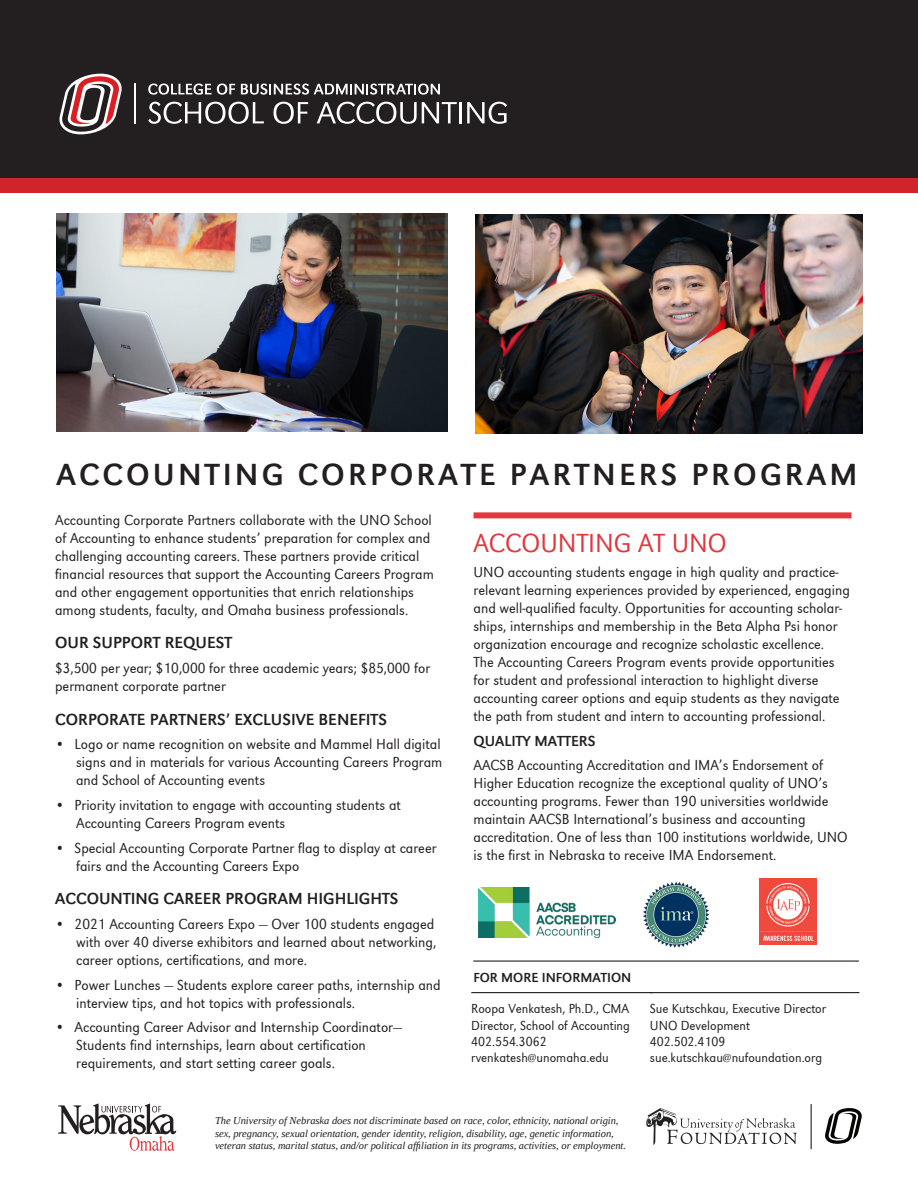
<style>
.page{position:relative;width:918px;height:1188px;background:#fff}
.page>*{position:absolute;margin:0;border:0;box-sizing:border-box;transform-origin:0 0}
.t1{font:33px "URW Grotesk Nar";letter-spacing:.1em;color:#231f20}
.course_title{font:31.5px "URW Grotesk Regular 2";letter-spacing:.1em;color:#231f20}
.t2{font:300 27px "URW Grotesk Nar";letter-spacing:-.005em;color:#e1373d}
.t3{font:16.5px "URW Grotesk Nar";color:#231f20}
.heading{font:16.5px "URW Grotesk Regular 2";color:#231f20}
.t4{font:300 15px/18px "URW Grotesk Nar";color:#231f20}
.text{font:15px/18px "URW Grotesk Nar Lig Regular 2";color:#231f20}
.t5{font:300 15px/17.5px "URW Grotesk Nar";letter-spacing:.16em;color:#231f20}
.text-2{font:15px "URW Grotesk Regular 2";color:#231f20}
.t6{font:15px "URW Grotesk Nar";color:#231f20}
.t7{font:300 13.5px/16.2px "URW Grotesk Nar";color:#231f20}
.Paragraph_Style_1{font:13.5px/16.2px "URW Grotesk Nar Lig Regular 2";color:#231f20}
.t8{font:13.5px "URW Grotesk Nar";color:#231f20}
.Paragraph_Style_1-2{font:13.5px "URW Grotesk Regular 2";color:#231f20}
.t9{font:italic 10.5px/12.6px "Liberation Serif";letter-spacing:-.005em;color:#231f20}
.s1{font-weight:400;font-style:italic}
.s2{font-weight:400}
.s3{font-family:"URW Grotesk Nar"}
</style>
<div class="page">
<div style="left:0;top:179px;width:918px;height:14px;background:#d1232a"></div>
<img style="left:643px;top:882px;width:67px;height:66px">
<div style="left:474px;top:512px;width:378px;height:6px;background:#e1373d"></div>
<hr style="left:650px;top:992px;width:209px;height:1px;background:#231f20">
<hr style="left:471px;top:992px;width:182px;height:1px;background:#231f20">
<img style="left:478px;top:887px;width:138px;height:51px">
<hr style="left:473px;top:961px;width:386px;height:1px;background:#231f20">
<img style="left:759px;top:878px;width:58px;height:66px">
<img style="left:57px;top:213px;width:391px;height:218px">
<div style="left:0;top:0;width:918px;height:181px;background:#231f20"></div>
<div style="left:0;top:179px;width:918px;height:13px;background:#d1232a"></div>
<img style="left:476px;top:214px;width:386px;height:218px">
<svg style="left:148px;top:84px;width:87px;height:11px"></svg>
<svg style="left:241px;top:84px;width:199px;height:11px"></svg>
<svg style="left:148px;top:102px;width:116px;height:22px"></svg>
<svg style="left:274px;top:102px;width:34px;height:22px"></svg>
<svg style="left:317px;top:102px;width:140px;height:22px"></svg>
<hr style="left:459px;top:102px;width:3px;height:21px;background:#fff">
<svg style="left:467px;top:102px;width:40px;height:22px"></svg>
<svg style="left:59px;top:74px;width:63px;height:60px"></svg>
<hr style="left:134px;top:83px;width:2px;height:41px;background:#fff">
<svg style="left:58px;top:1103px;width:118px;height:48px"></svg>
<svg style="left:825px;top:1108px;width:37px;height:36px"></svg>
<svg style="left:646px;top:1108px;width:151px;height:37px"></svg>
<hr style="left:811px;top:1104px;width:1px;height:45px;background:#050504">
<p class="t1" style="left:56px;top:454px;width:806px">ACCOUNTING CORPORATE PARTNERS PROGRAM</p>
<p class="t4" style="left:55px;top:510px;width:381px">Accounting Corporate Partners collaborate with the UNO School of Accounting to enhance students’ preparation for complex and challenging accounting careers. These partners provide critical financial resources that support the Accounting Careers Program and other engagement opportunities that enrich relationships among students, faculty, and Omaha business professionals.</p>
<p class="t3" style="left:55px;top:633px;width:170px">OUR SUPPORT REQUEST</p>
<p class="t4" style="left:55px;top:658px;width:377px">$3,500 per year; $10,000 for three academic years; $85,000 for permanent corporate partner</p>
<p class="t3" style="left:55px;top:709px;width:317px">CORPORATE PARTNERS’ EXCLUSIVE BENEFITS</p>
<p class="t4" style="left:76px;top:734px;width:368px;text-indent:-21px">• Logo or name recognition on website and Mammel Hall digital signs and in materials for various Accounting Careers Program and School of Accounting events</p>
<p class="t4" style="left:76px;top:795px;width:327px;text-indent:-21px">• Priority invitation to engage with accounting students at<br>Accounting Careers Program events</p>
<p class="t4" style="left:76px;top:838px;width:362px;text-indent:-21px">• Special Accounting Corporate Partner flag to display at career fairs and the Accounting Careers Expo</p>
<p class="t3" style="left:55px;top:888px;width:329px">ACCOUNTING CAREER PROGRAM HIGHLIGHTS</p>
<p class="t4" style="left:75px;top:915px;width:372px;line-height:17.5px;text-indent:-20px"><span class="s1">• 2020 Accounting Careers Expo</span> <span class="s2">—</span> Over 100 students engaged with over 40 diverse exhibitors and learned about networking, career options, certifications, and more.</p>
<p class="t4" style="left:75px;top:975px;width:374px;line-height:17.1px;text-indent:-20px"><span class="s1">• Power Lunches</span> — Students explore career paths, internship and interview tips, and hot topics with professionals.</p>
<p class="t4" style="left:75px;top:1016px;width:376px;text-indent:-20px"><span class="s1">• Accounting Career Advisor and Internship Coordinator —<br></span>Students find internships, learn about certification requirements, and start setting career goals.</p>
<p class="course_title" style="left:56px;top:456px;width:803px">ACCOUNTING CORPORATE PARTNERS PROGRAM</p>
<p class="text" style="left:256px;top:511px;width:5px">l</p>
<p class="t2" style="left:488px;top:527px;width:52px">CCO</p>
<p class="t2" style="left:687px;top:527px;width:20px">N</p>
<p class="t2" style="left:474px;top:527px;width:253px">ACCOUNTING AT UNO</p>
<p class="t4" style="left:474px;top:563px;width:378px">UNO accounting students engage in high quality and practice&shy;relevant learning experiences provided by experienced, engaging and well-qualified faculty. Opportunities for accounting scholar&shy;ships, internships and membership in the Beta Alpha Psi honor organization encourage and recognize scholastic excellence.<br>The Accounting Careers Program events provide opportunities for student and professional interaction to highlight diverse accounting career options and equip students as they navigate the path from student and intern to accounting professional.</p>
<p class="t4" style="left:474px;top:728px;width:351px;line-height:24.8px"><span class="s2">QUALITY MATTERS<br></span>AACSB Accounting Accreditation and IMA’s Endorsement of</p>
<p class="t4" style="left:474px;top:774px;width:368px">Higher Education recognize the exceptional quality of UNO’s accounting programs. Fewer than 190 universities worldwide maintain AACSB International’s business and accounting accreditation. One of less than 80 institutions worldwide, UNO is the first in Nebraska to receive IMA Endorsement.</p>
<p class="t4" style="left:748px;top:562px;width:6px">t</p>
<p class="t4" style="left:508px;top:580px;width:9px">n</p>
<p class="t4" style="left:541px;top:580px;width:6px">r</p>
<p class="t4" style="left:595px;top:580px;width:23px">e e</p>
<p class="t4" style="left:745px;top:580px;width:6px">r</p>
<p class="t4" style="left:583px;top:598px;width:26px">a l</p>
<p class="t4" style="left:550px;top:634px;width:8px">e</p>
<p class="t4" style="left:790px;top:634px;width:5px">l</p>
<p class="t4" style="left:115px;top:582px;width:8px">e</p>
<p class="heading" style="left:102px;top:633px;width:132px">UPPORT REQUEST</p>
<p class="t4" style="left:70px;top:658px;width:5px">,</p>
<p class="heading" style="left:77px;top:710px;width:312px"><span class="s3">RP</span>ORATE PARTNERS’ EXCLUSIVE BENEFITS</p>
<p class="t6" style="left:484px;top:731px;width:11px">U</p>
<p class="text-2" style="left:505px;top:732px;width:93px">LIT MATTERS</p>
<p class="t4" style="left:110px;top:752px;width:9px">a</p>
<p class="t4" style="left:247px;top:770px;width:9px">n</p>
<p class="t4" style="left:523px;top:774px;width:38px">dci</p>
<p class="t4" style="left:637px;top:774px;width:20px">t e</p>
<p class="t4" style="left:700px;top:774px;width:9px">o</p>
<p class="t4" style="left:736px;top:774px;width:62px">u li o U</p>
<p class="t4" style="left:688px;top:792px;width:9px">0</p>
<p class="t4" style="left:778px;top:792px;width:17px">o l</p>
<p class="text" style="left:656px;top:828px;width:193px">1 0 ins itutions worldwide, UNO</p>
<p class="t4" style="left:754px;top:846px;width:8px">e</p>
<p class="heading" style="left:87px;top:889px;width:313px">OUNTING CAR ER PROGRAM HIGHLIGHTS</p>
<p class="text" style="left:98px;top:915px;width:338px">1 counting Care rs Expo — Over 100 students engaged</p>
<p class="text" style="left:76px;top:951px;width:88px">ca r pio s,</p>
<p class="text" style="left:184px;top:951px;width:124px">t fications, n more.</p>
<p class="text" style="left:76px;top:976px;width:366px;text-indent:-21px">• Power Lunches — Students explore care r paths, internship and interview tips, and hot topics with professionals.</p>
<p class="text" style="left:76px;top:1018px;width:328px;text-indent:-21px">• Accounting Career Advisor and Internship Coordinator—<br>Students find internships, learn about certification requirements, and start setting career goals.</p>
<p class="t5" style="left:84px;top:931px;width:349px">it o r 0 d r eh i rs ad and bu nt r g ree o t n cer i</p>
<p class="t4" style="left:247px;top:949px;width:24px">a d</p>
<p class="t8" style="left:500px;top:968px;width:13px">M</p>
<p class="t8" style="left:473px;top:969px;width:152px">FOR MORE INFORMATION</p>
<p class="Paragraph_Style_1-2" style="left:513px;top:970px;width:120px">ORE INFORMATION</p>
<p class="t4" style="left:301px;top:974px;width:8px">e</p>
<p class="t7" style="left:471px;top:1000px;width:160px">Susan Eldridge, Ph.D., CPA<br>Director, School of Accounting<br>402.554.2504 seldridge@unomaha.edu</p>
<p class="t7" style="left:650px;top:1000px;width:178px">Sue Kutschkau, Executive Director<br>UNO Development<br>402.502.4109 sue.kutschkau@nufoundation.org</p>
<p class="Paragraph_Style_1" style="left:471px;top:1001px;width:159px">Roopa Venkatesh, Ph.D., CMA</p>
<p class="Paragraph_Style_1" style="left:471px;top:1033px;width:139px;text-indent:48px">3062 rvenkatesh@unomaha.edu</p>
<p class="t7" style="left:738px;top:999px;width:7px">x</p>
<p class="t7" style="left:795px;top:999px;width:6px">r</p>
<p class="t7" style="left:520px;top:1016px;width:8px">S</p>
<p class="t7" style="left:557px;top:1016px;width:40px">o A o</p>
<p class="t7" style="left:673px;top:1032px;width:8px">5</p>
<p class="t7" style="left:711px;top:1032px;width:8px">0</p>
<p class="t7" style="left:509px;top:1032px;width:8px">4</p>
<p class="t7" style="left:768px;top:1048px;width:19px">d t</p>
<p class="t9" style="left:215px;top:1114px;width:413px">The University of Nebraska does not discriminate based on race, color, ethnicity, national origin, sex, pregnancy, sexual orientation, gender identity, religion, disability, age, genetic information, veteran status, marital status, and/or political affiliation in its programs, activities, or employment.</p>
</div>
